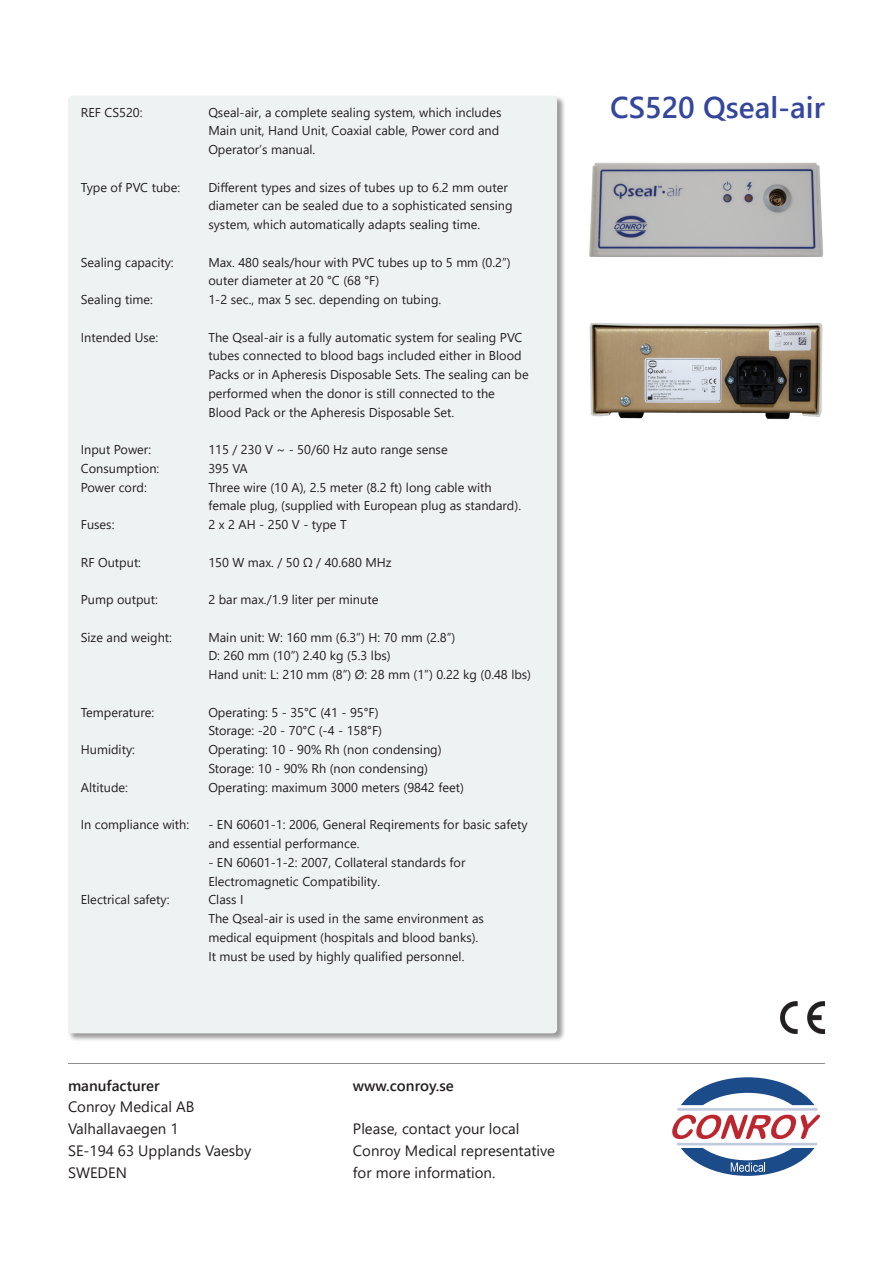
<style>
.page{position:relative;width:893px;height:1263px;background:#fff}
.page>*{position:absolute;margin:0;border:0;box-sizing:border-box;transform-origin:0 0}
.t1{font:600 30px "Segoe UI";color:#34479d}
.t2{font:15px "Segoe UI";color:#231f20}
.t3{font:600 15px "Segoe UI";color:#231f20}
.t4{font:12.75px/18.8px "Segoe UI";color:#231f20}
</style>
<div class="page">
<div style="left:68px;top:95px;width:498px;height:947px;background:#231f20;opacity:.45"></div>
<div style="left:68px;top:96px;width:489px;height:937px;background:#eff2f3;border-radius:4px"></div>
<hr style="left:68px;top:1063px;width:757px;height:1px;background:#8a8c8f">
<img style="left:589px;top:162px;width:234px;height:95px">
<img style="left:589px;top:323px;width:234px;height:97px">
<img style="left:780px;top:1001px;width:45px;height:32px">
<div style="left:674px;top:1077px;width:147px;height:99px;border:16px solid #1c4b8a;border-radius:50%"></div>
<svg style="left:731px;top:1162px;width:34px;height:10px"></svg>
<svg style="left:672px;top:1105px;width:149px;height:42px"></svg>
<p class="t4" style="left:81px;top:103px;width:63px">REF CS520:</p>
<p class="t4" style="left:208px;top:103px;width:295px">Qseal-air, a complete sealing system, which includes<br>Main unit, Hand Unit, Coaxial cable, Power cord and<br>Operator’s manual.</p>
<p class="t4" style="left:81px;top:178px;width:101px">Type of PVC tube:</p>
<p class="t4" style="left:208px;top:178px;width:301px">Different types and sizes of tubes up to 6.2 mm outer</p>
<p class="t4" style="left:208px;top:196px;width:306px">diameter can be sealed due to a sophisticated sensing system, which automatically adapts sealing time.</p>
<p class="t4" style="left:81px;top:253px;width:94px">Sealing capacity:</p>
<p class="t4" style="left:208px;top:253px;width:304px">Max. 480 seals/hour with PVC tubes up to 5 mm (0.2”)</p>
<p class="t4" style="left:208px;top:271px;width:172px">outer diameter at 20 °C (68 °F)</p>
<p class="t4" style="left:81px;top:290px;width:74px">Sealing time:</p>
<p class="t4" style="left:208px;top:290px;width:234px">1-2 sec., max 5 sec. depending on tubing.</p>
<p class="t4" style="left:81px;top:328px;width:79px">Intended Use:</p>
<p class="t4" style="left:208px;top:328px;width:322px">The Qseal-air is a fully automatic system for sealing PVC tubes connected to blood bags included either in Blood Packs or in Apheresis Disposable Sets. The sealing can be performed when the donor is still connected to the Blood Pack or the Apheresis Disposable Set.</p>
<p class="t4" style="left:81px;top:440px;width:72px">Input Power:</p>
<p class="t4" style="left:208px;top:440px;width:241px">115 / 230 V ~ - 50/60 Hz auto range sense</p>
<p class="t4" style="left:81px;top:459px;width:80px">Consumption:</p>
<p class="t4" style="left:208px;top:459px;width:41px">395 VA</p>
<p class="t4" style="left:81px;top:478px;width:68px">Power cord:</p>
<p class="t4" style="left:208px;top:478px;width:285px">Three wire (10 A), 2.5 meter (8.2 ft) long cable with</p>
<p class="t4" style="left:208px;top:496px;width:314px">female plug, (supplied with European plug as standard).</p>
<p class="t4" style="left:81px;top:515px;width:35px">Fuses:</p>
<p class="t4" style="left:208px;top:515px;width:140px">2 x 2 AH - 250 V - type T</p>
<p class="t4" style="left:81px;top:553px;width:62px">RF Output:</p>
<p class="t4" style="left:208px;top:553px;width:185px">150 W max. / 50 Ω / 40.680 MHz</p>
<p class="t4" style="left:81px;top:590px;width:79px">Pump output:</p>
<p class="t4" style="left:208px;top:590px;width:172px">2 bar max./1.9 liter per minute</p>
<p class="t4" style="left:81px;top:628px;width:93px">Size and weight:</p>
<p class="t4" style="left:208px;top:628px;width:249px">Main unit: W: 160 mm (6.3”) H: 70 mm (2.8”)</p>
<p class="t4" style="left:208px;top:646px;width:184px">D: 260 mm (10”) 2.40 kg (5.3 lbs)</p>
<p class="t4" style="left:208px;top:665px;width:324px">Hand unit: L: 210 mm (8”) Ø: 28 mm (1”) 0.22 kg (0.48 lbs)</p>
<p class="t4" style="left:81px;top:703px;width:75px">Temperature:</p>
<p class="t4" style="left:208px;top:703px;width:175px">Operating: 5 - 35°C (41 - 95°F)<br>Storage: -20 - 70°C (-4 - 158°F)</p>
<p class="t4" style="left:81px;top:740px;width:56px">Humidity:</p>
<p class="t4" style="left:208px;top:740px;width:235px">Operating: 10 - 90% Rh (non condensing)<br>Storage: 10 - 90% Rh (non condensing)</p>
<p class="t4" style="left:81px;top:778px;width:49px">Altitude:</p>
<p class="t4" style="left:208px;top:778px;width:257px">Operating: maximum 3000 meters (9842 feet)</p>
<p class="t4" style="left:81px;top:815px;width:110px">In compliance with:</p>
<p class="t4" style="left:208px;top:815px;width:321px">- EN 60601-1: 2006, General Reqirements for basic safety and essential performance.</p>
<p class="t4" style="left:208px;top:853px;width:259px">- EN 60601-1-2: 2007, Collateral standards for<br>Electromagnetic Compatibility.</p>
<p class="t4" style="left:81px;top:890px;width:90px">Electrical safety:</p>
<p class="t4" style="left:208px;top:890px;width:37px">Class I</p>
<p class="t4" style="left:208px;top:909px;width:277px">The Qseal-air is used in the same environment as</p>
<p class="t4" style="left:208px;top:928px;width:271px">medical equipment (hospitals and blood banks).<br>It must be used by highly qualified personnel.</p>
<p class="t3" style="left:68px;top:1073px;width:93px">manufacturer</p>
<p class="t2" style="left:68px;top:1095px;width:128px">Conroy Medical AB</p>
<p class="t2" style="left:68px;top:1117px;width:112px">Valhallavaegen 1</p>
<p class="t2" style="left:68px;top:1138px;width:185px">SE-194 63 Upplands Vaesby</p>
<p class="t2" style="left:68px;top:1160px;width:60px">SWEDEN</p>
<p class="t3" style="left:353px;top:1073px;width:102px">www.conroy.se</p>
<p class="t2" style="left:353px;top:1117px;width:168px">Please, contact your local</p>
<p class="t2" style="left:353px;top:1138px;width:204px">Conroy Medical representative</p>
<p class="t2" style="left:353px;top:1160px;width:144px">for more information.</p>
<p class="t1" style="left:610px;top:83px;width:216px">CS520 Qseal-air</p>
</div>
